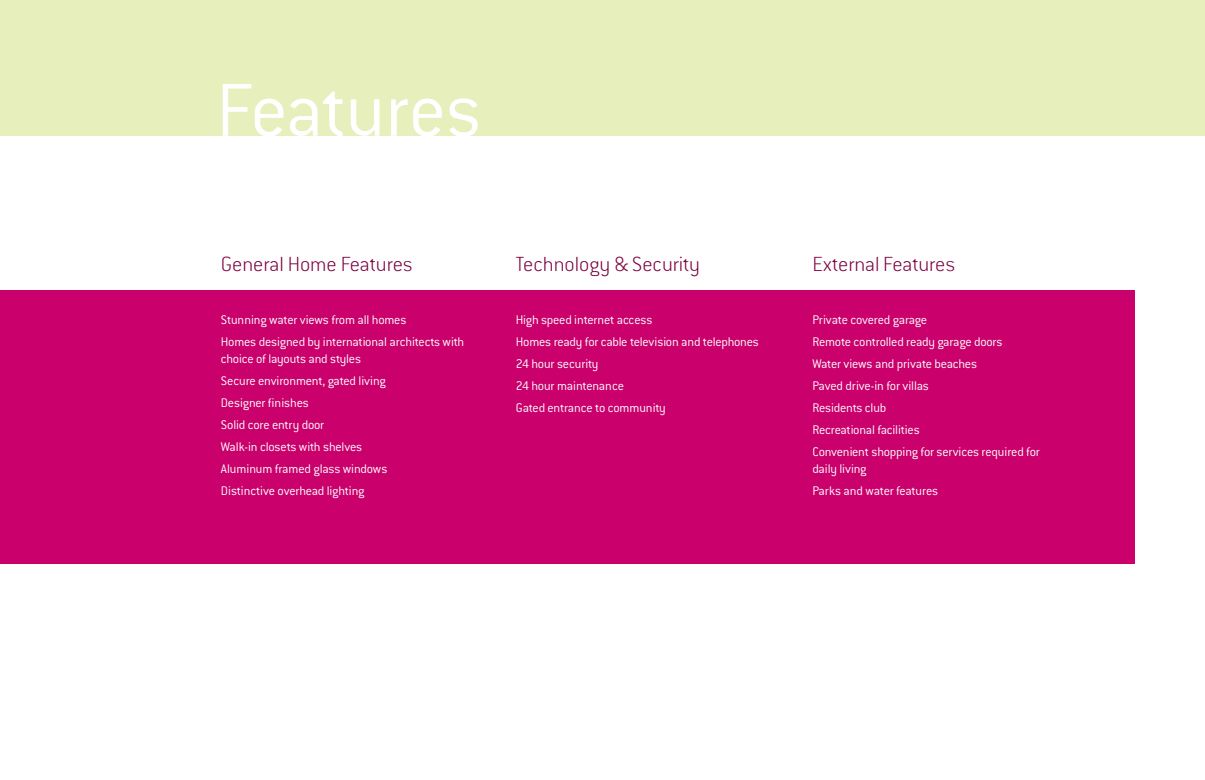
<style>
.page{position:relative;width:1205px;height:780px;background:#fff}
.page>*{position:absolute;margin:0;border:0;box-sizing:border-box;transform-origin:0 0}
.t1{font:82.5px "Conduit ITC Light";letter-spacing:-.015em;color:#fff}
.t2{font:300 22.5px "Conduit ITC Extra";color:#7d0040}
.t3{font:13.75px/22px "Conduit ITC Light";letter-spacing:-.015em;color:#fff}
</style>
<div class="page">
<div style="left:0;top:0;width:1205px;height:135px;background:#e7efbc"></div>
<div style="left:0;top:290px;width:1134px;height:273px;background:#ca006c"></div>
<h1 class="t1" style="left:216px;top:60px;width:267px">Features</h1>
<h2 class="t2" style="left:221px;top:251px;width:193px">General Home Features</h2>
<h2 class="t2" style="left:516px;top:251px;width:186px">Technology &amp; Security</h2>
<h2 class="t2" style="left:812px;top:251px;width:144px">External Features</h2>
<p class="t3" style="left:221px;top:308px;width:245px">Stunning water views from all homes<br>Homes designed by international architects with</p>
<p class="t3" style="left:221px;top:347px;width:168px">choice of layouts and styles<br>Secure environment, gated living<br>Designer finishes<br>Solid core entry door<br>Walk-in closets with shelves<br>Aluminum framed glass windows<br>Distinctive overhead lighting</p>
<p class="t3" style="left:516px;top:308px;width:244px">High speed internet access<br>Homes ready for cable television and telephones<br>24 hour security<br>24 hour maintenance<br>Gated entrance to community</p>
<p class="t3" style="left:812px;top:308px;width:229px">Private covered garage<br>Remote controlled ready garage doors<br>Water views and private beaches<br>Paved drive-in for villas<br>Residents club<br>Recreational facilities<br>Convenient shopping for services required for</p>
<p class="t3" style="left:812px;top:457px;width:127px">daily living<br>Parks and water features</p>
</div>
